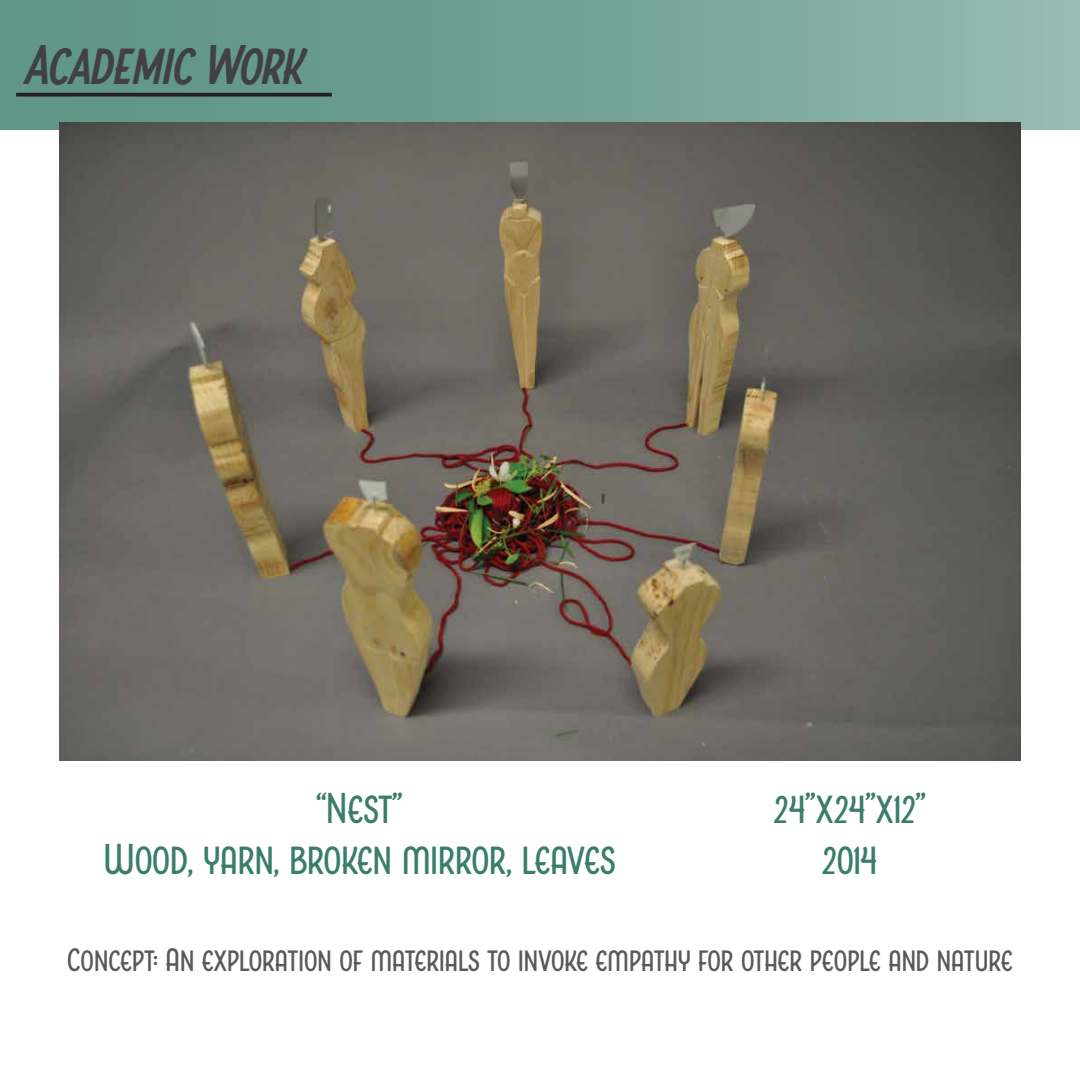
<style>
.page{position:relative;width:1080px;height:1080px;background:#fff}
.page>*{position:absolute;margin:0;border:0;box-sizing:border-box;transform-origin:0 0}
.t1{font:italic 700 51.75px "Boucherie Sans";letter-spacing:-.015em;color:#414042;scale:.94 1}
.t2{font:40px/51.2px "Boucherie Sans";color:#3a7d6a;text-align:center}
.t3{font:30px "Boucherie Sans";color:#58595b}
</style>
<div class="page">
<div style="left:0;top:0;width:1080px;height:129px;background:linear-gradient(to right,#578f7f,#92b6ac)"></div>
<svg style="left:16px;top:93px;width:316px;height:4px"></svg>
<img style="left:60px;top:123px;width:960px;height:638px">
<h1 class="t1" style="left:26px;top:34px;width:298px">Academic Work</h1>
<h2 class="t2" style="left:104px;top:782px;width:513px">“Nest”<br>Wood, yarn, broken mirror, leaves</h2>
<h2 class="t2" style="left:774px;top:782px;width:154px">24”x24”x12”<br>2014</h2>
<p class="t3" style="left:67px;top:942px;width:947px">Concept: An exploration of materials to invoke empathy for other people and nature</p>
</div>
